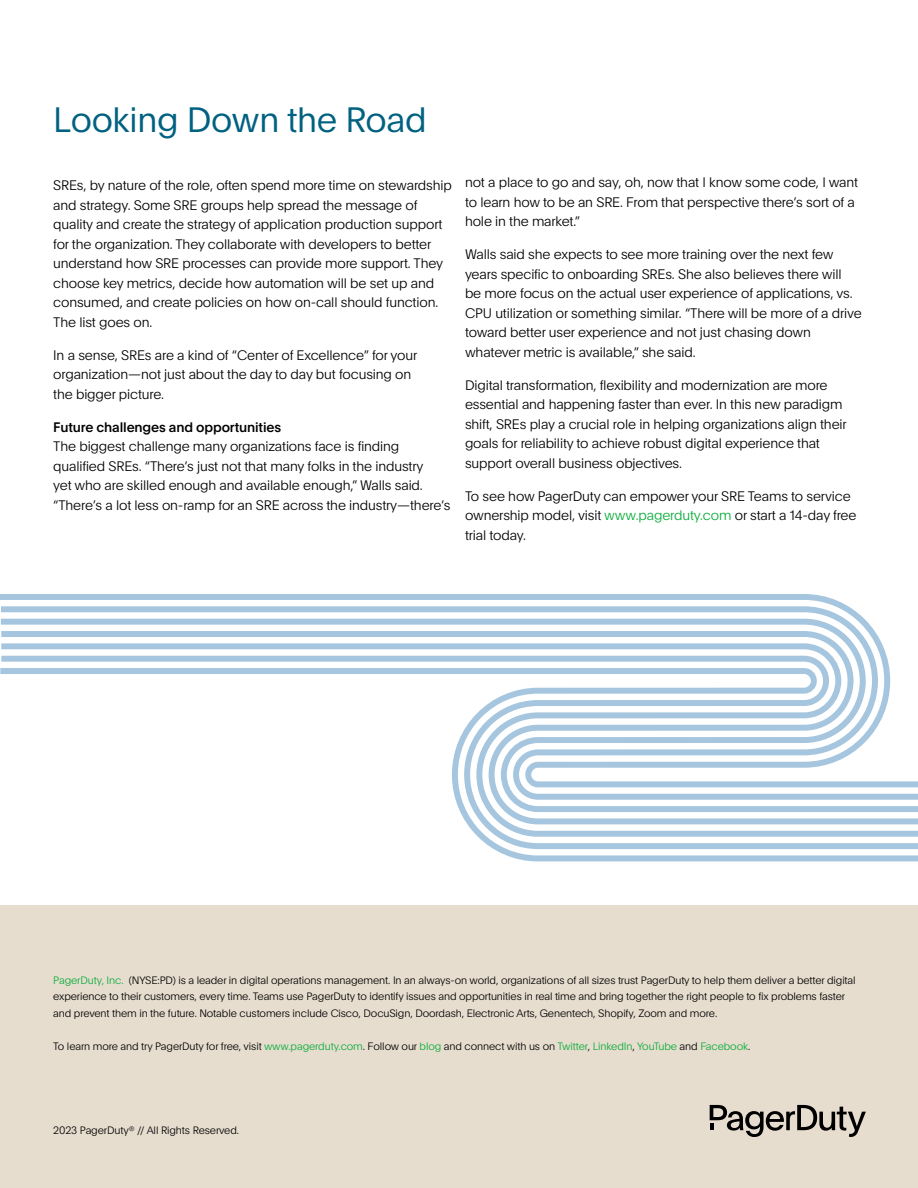
<style>
.page{position:relative;width:918px;height:1188px;background:#fff}
.page>*{position:absolute;margin:0;border:0;box-sizing:border-box;transform-origin:0 0}
.t1{font:300 34.5px "Plain Trial";letter-spacing:-.01em;color:#006180}
.t2{font:100 13.5px/19.5px "Plain";letter-spacing:-.01em;color:#000}
.t3{font:500 13.5px "Plain";letter-spacing:-.01em;color:#000}
.t4{font:100 10.5px/16.5px "Plain";letter-spacing:-.01em;color:#000}
.s1{color:#06ac38}
</style>
<div class="page">
<div style="left:0;top:905px;width:918px;height:283px;background:#e7ddcf"></div>
<svg style="left:710px;top:1105px;width:156px;height:32px"></svg>
<svg style="left:0;top:594px;width:918px;height:268px"></svg>
<h1 class="t1" style="left:53px;top:95px;width:375px">Looking Down the Road</h1>
<p class="t2" style="left:53px;top:175px;width:400px">SREs, by nature of the role, often spend more time on stewardship and strategy. Some SRE groups help spread the message of quality and create the strategy of application production support for the organization. They collaborate with developers to better understand how SRE processes can provide more support. They choose key metrics, decide how automation will be set up and consumed, and create policies on how on-call should function.<br>The list goes on.</p>
<p class="t2" style="left:53px;top:345px;width:366px">In a sense, SREs are a kind of “Center of Excellence” for your organization—not just about the day to day but focusing on the bigger picture.</p>
<p class="t3" style="left:53px;top:417px;width:229px">Future challenges and opportunities</p>
<p class="t2" style="left:53px;top:436px;width:399px">The biggest challenge many organizations face is finding qualified SREs. “There’s just not that many folks in the industry<br>yet who are skilled enough and available enough,” Walls said. “There’s a lot less on-ramp for an SRE across the industry—there’s</p>
<p class="t2" style="left:465px;top:172px;width:395px">not a place to go and say, oh, now that I know some code, I want to learn how to be an SRE. From that perspective there’s sort of a hole in the market.”</p>
<p class="t2" style="left:465px;top:244px;width:398px">Walls said she expects to see more training over the next few years specific to onboarding SREs. She also believes there will<br>be more focus on the actual user experience of applications, vs.<br>CPU utilization or something similar. “There will be more of a drive toward better user experience and not just chasing down whatever metric is available,” she said.</p>
<p class="t2" style="left:465px;top:374px;width:383px">Digital transformation, flexibility and modernization are more essential and happening faster than ever. In this new paradigm shift, SREs play a crucial role in helping organizations align their goals for reliability to achieve robust digital experience that support overall business objectives.</p>
<p class="t2" style="left:465px;top:485px;width:393px">To see how PagerDuty can empower your SRE Teams to service ownership model, visit <span class="s1">www.pagerduty.com</span> or start a 14-day free trial today.</p>
<p class="t4" style="left:53px;top:971px;width:804px"><span class="s1">PagerDuty, Inc.</span> (NYSE:PD) is a leader in digital operations management. In an always-on world, organizations of all sizes trust PagerDuty to help them deliver a better digital experience to their customers, every time. Teams use PagerDuty to identify issues and opportunities in real time and bring together the right people to fix problems faster and prevent them in the future. Notable customers include Cisco, DocuSign, Doordash, Electronic Arts, Genentech, Shopify, Zoom and more.</p>
<p class="t4" style="left:53px;top:1037px;width:699px">To learn more and try PagerDuty for free, visit <span class="s1">www.pagerduty.com</span>. Follow our <span class="s1">blog</span> and connect with us on <span class="s1">Twitter</span>, <span class="s1">LinkedIn</span>, <span class="s1">YouTube</span> and <span class="s1">Facebook</span>.</p>
<p class="t4" style="left:53px;top:1121px;width:187px">2023 PagerDuty® // All Rights Reserved.</p>
</div>
